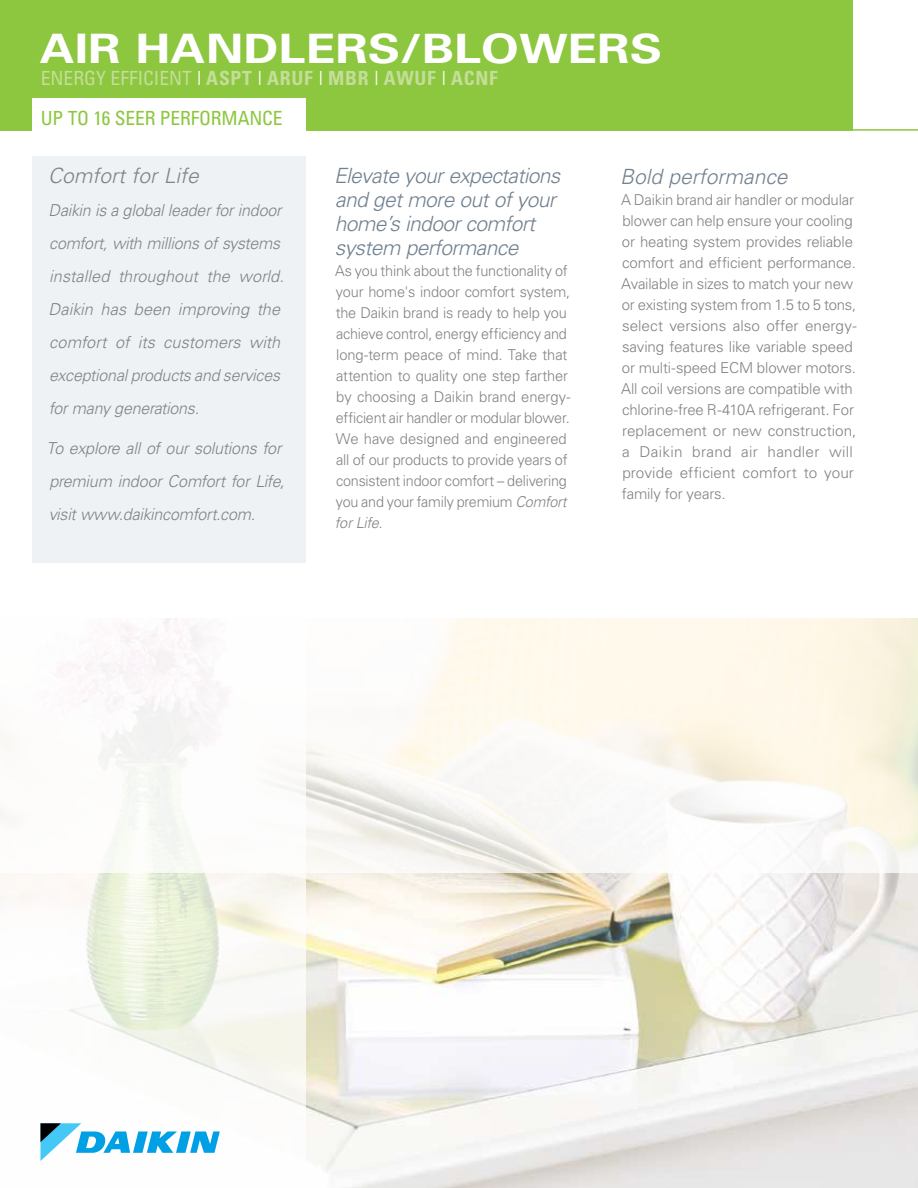
<style>
.page{position:relative;width:918px;height:1188px;background:#fff}
.page>*{position:absolute;margin:0;border:0;box-sizing:border-box;transform-origin:0 0}
.t1{font:700 40.5px "Univers";color:#fff;scale:1.2 1}
.t2{font:italic 300 21px/24px "Univers";letter-spacing:-.03em;color:#718190}
.t3{font:italic 300 21px "Univers";color:#718190}
.t4{font:italic 300 21px "Univers";color:#808285}
.t5{font:700 condensed 19.5px "Univers";letter-spacing:.04em;color:#c3de99}
.t6{font:condensed 19.5px "Univers";letter-spacing:-.01em;color:#8dc63f}
.t7{font:italic 300 16.5px/33px "Univers";letter-spacing:-.01em;color:#808285}
.t8{font:300 15px/21px "Univers";letter-spacing:-.01em;color:#808285}
.s1{font-weight:400}
.s2{font-weight:400;color:#fff}
.s3{font-style:italic}
</style>
<div class="page">
<hr style="left:591px;top:129px;width:327px;height:2px;background:#8dc63f">
<img style="left:306px;top:873px;width:612px;height:315px">
<div style="left:32px;top:157px;width:274px;height:406px;background:#eff2f4"></div>
<svg style="left:306px;top:619px;width:612px;height:254px"></svg>
<svg style="left:0;top:618px;width:306px;height:489px"></svg>
<div style="left:0;top:0;width:852px;height:131px;background:#8dc63f"></div>
<div style="left:32px;top:98px;width:274px;height:34px;background:#fff"></div>
<svg style="left:40px;top:1123px;width:180px;height:38px"></svg>
<h1 class="t1" style="left:40px;top:25px;width:520px">AIR HANDLERS/BLOWERS</h1>
<h3 class="t5" style="left:41px;top:66px;width:458px"><span class="s1">ENERGY EFFICIENT</span> <span class="s2">|</span> ASPT <span class="s2">|</span> ARUF <span class="s2">|</span> MBR <span class="s2">|</span> AWUF <span class="s2">|</span> ACNF</h3>
<h3 class="t6" style="left:41px;top:105px;width:243px">UP TO 16 SEER PERFORMANCE</h3>
<h2 class="t4" style="left:48px;top:163px;width:152px">Comfort for Life</h2>
<p class="t7" style="left:49px;top:193px;width:237px">Daikin is a global leader for indoor comfort, with millions of systems installed throughout the world.<br>Daikin has been improving the comfort of its customers with exceptional products and services for many generations.</p>
<p class="t7" style="left:47px;top:431px;width:240px">To explore all of our solutions for premium indoor Comfort for Life, visit www.daikincomfort.com.</p>
<h2 class="t2" style="left:334px;top:163px;width:228px">Elevate your expectations and get more out of your home’s indoor comfort system performance</h2>
<p class="t8" style="left:335px;top:260px;width:237px">As you think about the functionality of your home's indoor comfort system, the Daikin brand is ready to help you achieve control, energy efficiency and long-term peace of mind. Take that attention to quality one step farther by choosing a Daikin brand energy&shy;efficient air handler or modular blower.<br>We have designed and engineered all of our products to provide years of consistent indoor comfort – delivering you and your family premium <span class="s3">Comfort for Life.</span></p>
<h2 class="t3" style="left:620px;top:164px;width:169px">Bold performance</h2>
<p class="t8" style="left:621px;top:189px;width:237px">A Daikin brand air handler or modular blower can help ensure your cooling or heating system provides reliable comfort and efficient performance.<br>Available in sizes to match your new or existing system from 1.5 to 5 tons, select versions also offer energy&shy;saving features like variable speed or multi-speed ECM blower motors.<br>All coil versions are compatible with chlorine-free R-410A refrigerant. For replacement or new construction, a Daikin brand air handler will provide efficient comfort to your family for years.</p>
</div>
